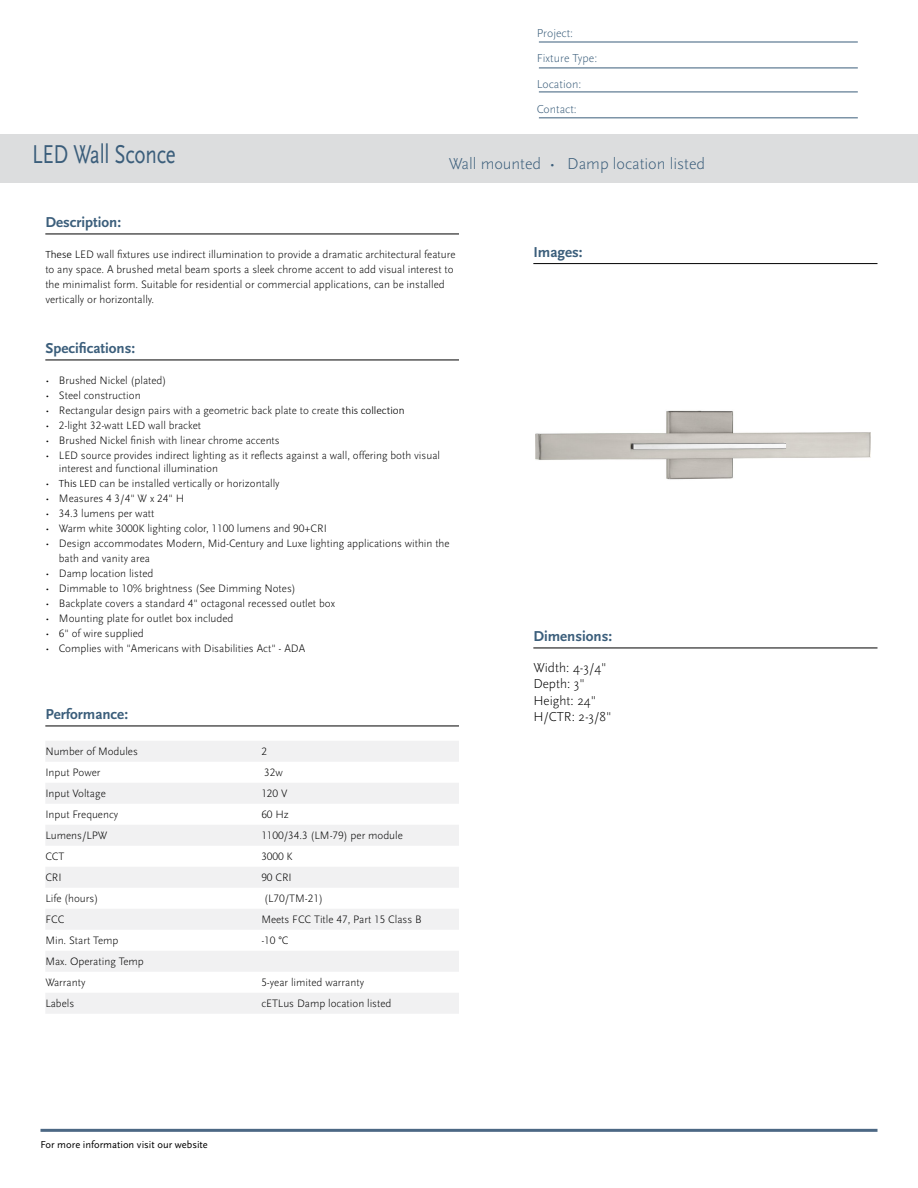
<style>
.page{position:relative;width:918px;height:1188px;background:#fff}
.page>*{position:absolute;margin:0;border:0;box-sizing:border-box;transform-origin:0 0}
.t1{font:27px "Scala Sans Pro";letter-spacing:-.01em;color:#3b5e7b;scale:.78 1}
.t2{font:300 16.5px "Scala Sans Pro";color:#3b5e7b}
.t3{font:700 15px "Scala Sans Pro";color:#3b5e7b}
.t4{font:300 13.5px/16.2px "Scala Sans Pro";color:#000}
.t5{font:300 12px/25.5px "Scala Sans Pro";color:#3b5e7b}
.t6{font:300 11.25px/15px "Scala Sans Pro";color:#000}
.t7{font:10.5px "Scala Sans Pro";color:#000}
.s1{font-family:"Calibri"}
</style>
<div class="page">
<hr style="left:40px;top:1129px;width:838px;height:3px;background:#4c6884">
<hr style="left:539px;top:42px;width:319px;height:1px;background:#3b5e7b">
<hr style="left:539px;top:68px;width:319px;height:1px;background:#3b5e7b">
<hr style="left:539px;top:92px;width:319px;height:1px;background:#3b5e7b">
<hr style="left:539px;top:118px;width:319px;height:1px;background:#3b5e7b">
<hr style="left:533px;top:263px;width:344px;height:1px;background:#000">
<hr style="left:45px;top:234px;width:414px;height:1px;background:#000">
<hr style="left:45px;top:360px;width:414px;height:1px;background:#000">
<hr style="left:45px;top:726px;width:414px;height:1px;background:#000">
<div style="left:45px;top:741px;width:414px;height:21px;background:#f1f1f2"></div>
<div style="left:45px;top:783px;width:414px;height:21px;background:#f1f1f2"></div>
<div style="left:45px;top:825px;width:414px;height:21px;background:#f1f1f2"></div>
<div style="left:45px;top:867px;width:414px;height:21px;background:#f1f1f2"></div>
<div style="left:45px;top:909px;width:414px;height:21px;background:#f1f1f2"></div>
<div style="left:45px;top:951px;width:414px;height:21px;background:#f1f1f2"></div>
<div style="left:45px;top:993px;width:414px;height:21px;background:#f1f1f2"></div>
<div style="left:0;top:134px;width:918px;height:49px;background:#dcddde"></div>
<img style="left:536px;top:410px;width:334px;height:70px">
<hr style="left:533px;top:648px;width:344px;height:1px;background:#000">
<h1 class="t1" style="left:32px;top:139px;width:186px">LED Wall Sconce</h1>
<h3 class="t3" style="left:45px;top:213px;width:77px">Description:</h3>
<p class="t5" style="left:537px;top:20px;width:62px">Project:<br>Fixture Type:<br>Location:<br>Contact:</p>
<h2 class="t2" style="left:449px;top:154px;width:258px">Wall mounted • Damp location listed</h2>
<p class="t6" style="left:45px;top:246px;width:412px"><span class="s1">These</span> LED wall fixtures use indirect illumination to provide a dramatic architectural feature to any space. A brushed metal beam sports a sleek chrome accent to add visual interest to the minimalist form. Suitable for residential or commercial applications, can be installed vertically or horizontally.</p>
<h3 class="t3" style="left:45px;top:339px;width:91px">Specifications:</h3>
<p class="t6" style="left:45px;top:372px;width:123px">• Brushed Nickel (plated)</p>
<p class="t6" style="left:45px;top:387px;width:97px">• Steel construction</p>
<p class="t6" style="left:45px;top:402px;width:361px">• Rectangular design pairs with a geometric back plate to create <span class="s1">this collection</span></p>
<p class="t6" style="left:45px;top:417px;width:157px">• 2-light 32-watt LED wall bracket</p>
<p class="t6" style="left:45px;top:432px;width:236px">• Brushed Nickel finish with linear chrome accents</p>
<p class="t6" style="left:45px;top:447px;width:396px">• LED source provides indirect lighting as it reflects against a wall, offering both visual</p>
<p class="t6" style="left:59px;top:461px;width:161px">interest and functional illumination</p>
<p class="t6" style="left:45px;top:476px;width:236px">• <span class="s1">This LED</span> can be installed vertically or horizontally</p>
<p class="t6" style="left:45px;top:491px;width:140px">• Measures 4 3/4" W x 24" H</p>
<p class="t6" style="left:45px;top:506px;width:111px">• 34.3 lumens per watt</p>
<p class="t6" style="left:45px;top:521px;width:283px">• Warm white 3000K lighting color, 1100 lumens and 90+CRI</p>
<p class="t6" style="left:45px;top:536px;width:406px">• Design accommodates Modern, Mid-Century and Luxe lighting applications within the</p>
<p class="t6" style="left:59px;top:551px;width:93px">bath and vanity area</p>
<p class="t6" style="left:45px;top:566px;width:110px">• Damp location listed</p>
<p class="t6" style="left:45px;top:581px;width:252px">• Dimmable to 10% brightness (See Dimming Notes)</p>
<p class="t6" style="left:45px;top:596px;width:291px">• Backplate covers a standard 4" octagonal recessed outlet box</p>
<p class="t6" style="left:45px;top:611px;width:189px">• Mounting plate for outlet box included</p>
<p class="t6" style="left:45px;top:626px;width:100px">• 6" of wire supplied</p>
<p class="t6" style="left:45px;top:641px;width:261px">• Complies with "Americans with Disabilities Act" - ADA</p>
<h3 class="t3" style="left:45px;top:705px;width:84px">Performance:</h3>
<p class="t6" style="left:45px;top:744px;width:94px">Number of Modules</p>
<p class="t6" style="left:261px;top:744px;width:7px">2</p>
<p class="t6" style="left:45px;top:765px;width:57px">Input Power</p>
<p class="t6" style="left:264px;top:765px;width:20px">32w</p>
<p class="t6" style="left:45px;top:786px;width:62px">Input Voltage</p>
<p class="t6" style="left:261px;top:786px;width:28px">120 V</p>
<p class="t6" style="left:45px;top:807px;width:74px">Input Frequency</p>
<p class="t6" style="left:261px;top:807px;width:29px">60 Hz</p>
<p class="t6" style="left:45px;top:828px;width:64px">Lumens/LPW</p>
<p class="t6" style="left:261px;top:828px;width:143px">1100/34.3 (LM-79) per module</p>
<p class="t6" style="left:45px;top:849px;width:21px">CCT</p>
<p class="t6" style="left:261px;top:849px;width:33px">3000 K</p>
<p class="t6" style="left:45px;top:870px;width:18px">CRI</p>
<p class="t6" style="left:261px;top:870px;width:32px">90 CRI</p>
<p class="t6" style="left:45px;top:891px;width:54px">Life (hours)</p>
<p class="t6" style="left:264px;top:891px;width:60px">(L70/TM-21)</p>
<p class="t6" style="left:45px;top:912px;width:21px">FCC</p>
<p class="t6" style="left:261px;top:912px;width:162px">Meets FCC Title 47, Part 15 Class B</p>
<p class="t6" style="left:45px;top:933px;width:75px">Min. Start Temp</p>
<p class="t6" style="left:261px;top:933px;width:29px">-10 °C</p>
<p class="t6" style="left:45px;top:951px;width:100px;line-height:21px">Max. Operating Temp<br>Warranty</p>
<p class="t6" style="left:261px;top:975px;width:104px">5-year limited warranty</p>
<p class="t6" style="left:45px;top:996px;width:30px">Labels</p>
<p class="t6" style="left:261px;top:996px;width:132px">cETLus Damp location listed</p>
<p class="t7" style="left:40px;top:1138px;width:169px">For more information visit our website</p>
<h3 class="t3" style="left:533px;top:243px;width:51px">Images:</h3>
<h3 class="t3" style="left:533px;top:627px;width:80px">Dimensions:</h3>
<p class="t4" style="left:533px;top:660px;width:80px">Width: 4-3/4"<br>Depth: 3"<br>Height: 24"<br>H/CTR: 2-3/8"</p>
</div>
